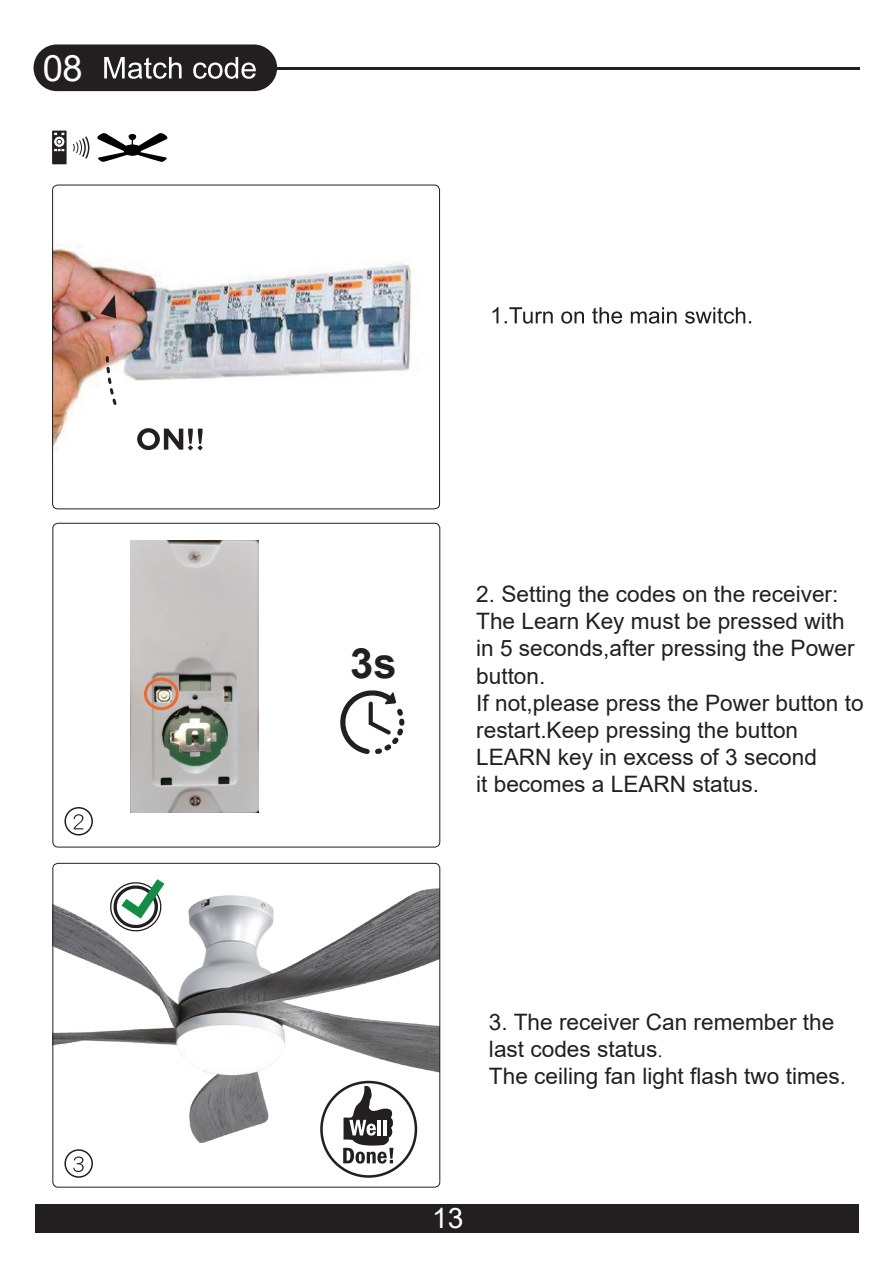
<style>
.page{position:relative;width:893px;height:1263px;background:#fff}
.page>*{position:absolute;margin:0;border:0;box-sizing:border-box;transform-origin:0 0}
.t1{font:700 41.7px "Arial";color:#231f20}
.t2{font:36.3px "Arial";color:#fff}
.t3{font:28.2px "Arial";color:#fff}
.t4{font:22.65px/27.2px "Arial";color:#231f20}
.s1{font-family:"Adobe Song Std";font-weight:300}
</style>
<div class="page">
<img style="left:54px;top:883px;width:384px;height:265px">
<div style="left:52px;top:131px;width:15px;height:33px;background:#231f20"></div>
<svg style="left:53px;top:132px;width:12px;height:20px"></svg>
<svg style="left:73px;top:136px;width:17px;height:23px"></svg>
<div style="left:64px;top:1149px;width:29px;height:29px;border:2px solid #231f20;border-radius:50%"></div>
<svg style="left:73px;top:1156px;width:11px;height:16px"></svg>
<div style="left:64px;top:807px;width:29px;height:28px;border:2px solid #231f20;border-radius:50%"></div>
<svg style="left:74px;top:814px;width:10px;height:15px"></svg>
<div style="left:35px;top:1204px;width:824px;height:29px;background:#231f20"></div>
<img style="left:52px;top:184px;width:388px;height:325px">
<div style="left:52px;top:185px;width:388px;height:324px;border:1px solid #231f20;border-radius:5px"></div>
<svg style="left:101px;top:295px;width:19px;height:117px"></svg>
<svg style="left:137px;top:428px;width:66px;height:22px"></svg>
<svg style="left:97px;top:133px;width:71px;height:29px"></svg>
<svg style="left:492px;top:307px;width:259px;height:17px"></svg>
<div style="left:320px;top:1081px;width:97px;height:97px;border:3px solid #231f20;border-radius:50%"></div>
<svg style="left:343px;top:1086px;width:50px;height:77px"></svg>
<div style="left:52px;top:863px;width:388px;height:324px;border:1px solid #231f20;border-radius:5px"></div>
<svg style="left:108px;top:879px;width:56px;height:54px"></svg>
<div style="left:52px;top:523px;width:388px;height:324px;border:1px solid #231f20;border-radius:5px"></div>
<svg style="left:340px;top:690px;width:64px;height:64px"></svg>
<hr style="left:102px;top:68px;width:758px;height:2px;background:#231f20">
<div style="left:34px;top:44px;width:243px;height:47px;background:#231f20;border-radius:23px"></div>
<svg style="left:104px;top:57px;width:152px;height:22px"></svg>
<img style="left:130px;top:540px;width:129px;height:272px">
<div style="left:144px;top:678px;width:35px;height:32px;border:3px solid #f2682c;border-radius:50%"></div>
<h2 class="t2" style="left:43px;top:44px;width:42px">08</h2>
<h1 class="t1" style="left:350px;top:633px;width:48px">3s</h1>
<p class="t4" style="left:476px;top:580px;width:389px">2. Setting the codes on the receiver:<br>The Learn Key must be pressed with in 5 seconds,after pressing the Power button.<br>If not,please press the Power button to restart.Keep pressing the button<br>LEARN key in excess of 3 second<br>it becomes a LEARN status.</p>
<p class="t4" style="left:489px;top:1008px;width:359px">3. The receiver Can remember the last codes status<span class="s1">.<br></span>The ceiling fan light flash two times.</p>
<p class="t3" style="left:432px;top:1199px;width:33px">13</p>
</div>
